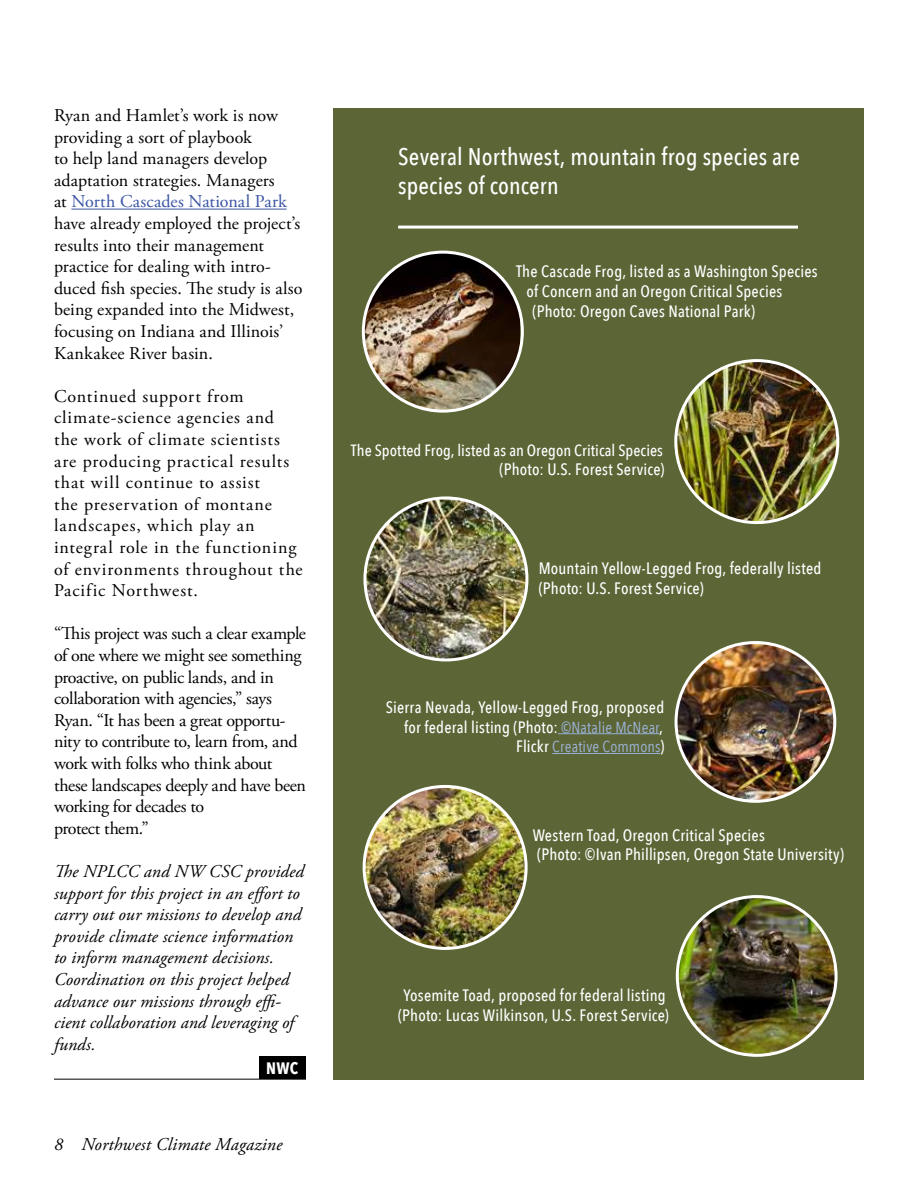
<style>
.page{position:relative;width:918px;height:1188px;background:#fff}
.page>*{position:absolute;margin:0;border:0;box-sizing:border-box;transform-origin:0 0}
.t1{font:500 24px/28.8px "Avenir Next Condensed";letter-spacing:.005em;color:#fff}
.t2{font:18px/21.6px "Adobe Garamond Pro";letter-spacing:.005em;color:#000}
.t3{font:italic 18px/21.6px "Adobe Garamond Pro";letter-spacing:.005em;color:#000}
.t4{font:18px/21.6px "Adobe Garamond Pro";letter-spacing:-.025em;color:#000}
.t5{font:18px/21.6px "Adobe Garamond Pro";letter-spacing:.05em;color:#000}
.t6{font:500 16.5px/19.8px "Avenir Next Condensed";letter-spacing:.01em;color:#fff}
.t7{font:700 16.5px "Avenir Next Condensed";color:#fff}
.t8{font:500 16.2px "Avenir Next Condensed";letter-spacing:.005em;color:#fff}
.t9{font:15.9px "Avenir Next Condensed";letter-spacing:.015em;color:#9fb5dc}
.s1{color:#3953a4}
.s2{font-weight:400;font-size:15.9px;color:#9fb5dc}
.s3{font-weight:500;font-size:16.5px;color:#fff}
</style>
<div class="page">
<hr style="left:917px;top:0;width:1px;height:1188px;background:#3478bd">
<hr style="left:917px;top:0;width:1px;height:557px;background:#00325f">
<hr style="left:71px;top:209px;width:216px;height:1px;background:#3953a4">
<div style="left:259px;top:1057px;width:46px;height:22px;background:#000"></div>
<hr style="left:54px;top:1079px;width:252px;height:1px;background:#000">
<div style="left:333px;top:108px;width:530px;height:972px;background:#5b6536"></div>
<img style="left:676px;top:644px;width:159px;height:157px">
<div style="left:675px;top:641px;width:161px;height:162px;border:3px solid #fff;border-radius:50%"></div>
<img style="left:677px;top:897px;width:159px;height:158px;border-radius:79px">
<div style="left:676px;top:895px;width:162px;height:162px;border:3px solid #fff;border-radius:50%"></div>
<img style="left:676px;top:361px;width:162px;height:162px;border-radius:81px">
<div style="left:674px;top:359px;width:165px;height:165px;border:3px solid #fff;border-radius:50%"></div>
<img style="left:365px;top:498px;width:162px;height:162px;border-radius:81px">
<div style="left:363px;top:496px;width:165px;height:165px;border:3px solid #fff;border-radius:50%"></div>
<img style="left:364px;top:786px;width:162px;height:161px">
<div style="left:363px;top:785px;width:165px;height:165px;border:3px solid #fff;border-radius:50%"></div>
<hr style="left:558px;top:733px;width:101px;height:1px;background:#96afd8">
<hr style="left:552px;top:753px;width:108px;height:1px;background:#96afd8">
<hr style="left:398px;top:226px;width:400px;height:3px;background:#fff">
<img style="left:363px;top:252px;width:157px;height:159px">
<div style="left:362px;top:251px;width:162px;height:162px;border:3px solid #fff;border-radius:50%"></div>
<p class="t2" style="left:54px;top:105px;width:250px">Ryan and Hamlet’s work is now providing a sort of playbook<br>to help land managers develop adaptation strategies. Managers<br>at <span class="s1">North Cascades National Park </span>have already employed the project’s results into their management practice for dealing with intro&shy;duced fish species. The study is also being expanded into the Midwest, focusing on Indiana and Illinois’<br>Kankakee River basin.</p>
<p class="t5" style="left:54px;top:386px;width:250px">Continued support from climate-science agencies and<br>the work of climate scientists are producing practical results that will continue to assist<br>the preservation of montane landscapes, which play an integral role in the functioning of environments throughout the<br>Pacific Northwest.</p>
<p class="t4" style="left:54px;top:623px;width:254px">“This project was such a clear example of one where we might see something proactive, on public lands, and in collaboration with agencies,” says<br>Ryan. “It has been a great opportu&shy;nity to contribute to, learn from, and work with folks who think about these landscapes deeply and have been working for decades to<br>protect them.”</p>
<p class="t3" style="left:54px;top:861px;width:252px">The NPLCC and NW CSC provided support for this project in an effort to carry out our missions to develop and provide climate science information to inform management decisions.<br>Coordination on this project helped advance our missions through effi&shy;cient collaboration and leveraging of funds.</p>
<p class="t7" style="left:266px;top:1058px;width:33px">NWC</p>
<p class="t3" style="left:54px;top:1134px;width:230px">8 Northwest Climate Magazine</p>
<h1 class="t1" style="left:398px;top:142px;width:403px">Several Northwest, mountain frog species are species of concern</h1>
<p class="t6" style="left:516px;top:262px;width:303px">The Cascade Frog, listed as a Washington Species</p>
<p class="t6" style="left:527px;top:281px;width:257px">of Concern and an Oregon Critical Species</p>
<p class="t6" style="left:533px;top:301px;width:224px">(Photo: Oregon Caves National Park)</p>
<p class="t8" style="left:351px;top:440px;width:314px">The Spotted Frog, listed as an Oregon Critical Species</p>
<p class="t6" style="left:500px;top:460px;width:166px">(Photo: U.S. Forest Service)</p>
<p class="t6" style="left:539px;top:559px;width:284px">Mountain Yellow-Legged Frog, federally listed (Photo: U.S. Forest Service)</p>
<p class="t6" style="left:386px;top:697px;width:280px;text-align:right">Sierra Nevada, Yellow-Legged Frog, proposed for federal listing (Photo: <span class="s2">©Natalie McNear</span>,</p>
<p class="t9" style="left:516px;top:733px;width:150px"><span class="s3">Flickr</span> Creative Commons<span class="s3">)</span></p>
<p class="t6" style="left:533px;top:825px;width:313px">Western Toad, Oregon Critical Species<br>(Photo: ©Ivan Phillipsen, Oregon State University)</p>
<p class="t6" style="left:398px;top:985px;width:272px;text-align:center">Yosemite Toad, proposed for federal listing (Photo: Lucas Wilkinson, U.S. Forest Service)</p>
</div>
